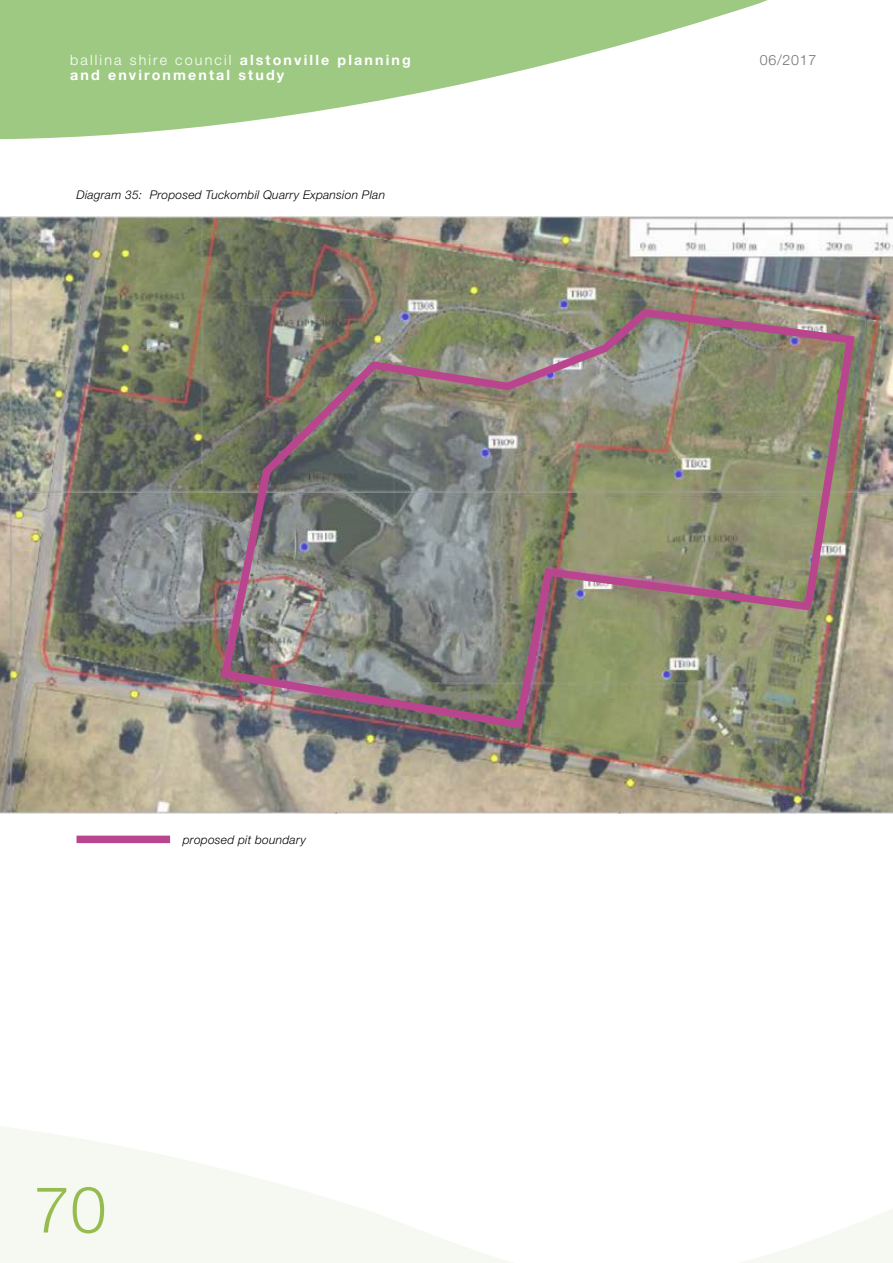
<style>
.page{position:relative;width:893px;height:1263px;background:#fff}
.page>*{position:absolute;margin:0;border:0;box-sizing:border-box;transform-origin:0 0}
.t1{font:300 64.5px "Helvetica Neue LT Std";color:#96bc50}
.t2{font:700 14.25px/15px "Helvetica Neue LT Std";letter-spacing:.15em;color:#fff}
.t3{font:300 14.25px "Helvetica Neue LT Std";letter-spacing:.05em;color:#707172}
.t4{font:italic 300 12px "Helvetica Neue LT Std";letter-spacing:.02em;color:#000}
.s1{font-weight:300}
</style>
<div class="page">
<svg style="left:0;top:0;width:768px;height:140px;fill:#9ec983"></svg>
<svg style="left:0;top:1126px;width:893px;height:137px"></svg>
<div style="left:77px;top:836px;width:93px;height:7px;background:#ba458f"></div>
<img style="left:0;top:216px;width:893px;height:598px">
<img style="left:216px;top:305px;width:643px;height:428px">
<p class="t2" style="left:70px;top:53px;width:342px"><span class="s1">ballina shire council</span> alstonville planning and environmental study</p>
<p class="t3" style="left:760px;top:52px;width:58px">06/2017</p>
<p class="t4" style="left:77px;top:188px;width:310px">Diagram 35: Proposed Tuckombil Quarry Expansion Plan</p>
<p class="t4" style="left:183px;top:832px;width:125px">proposed pit boundary</p>
<h1 class="t1" style="left:34px;top:1170px;width:74px">70</h1>
</div>
